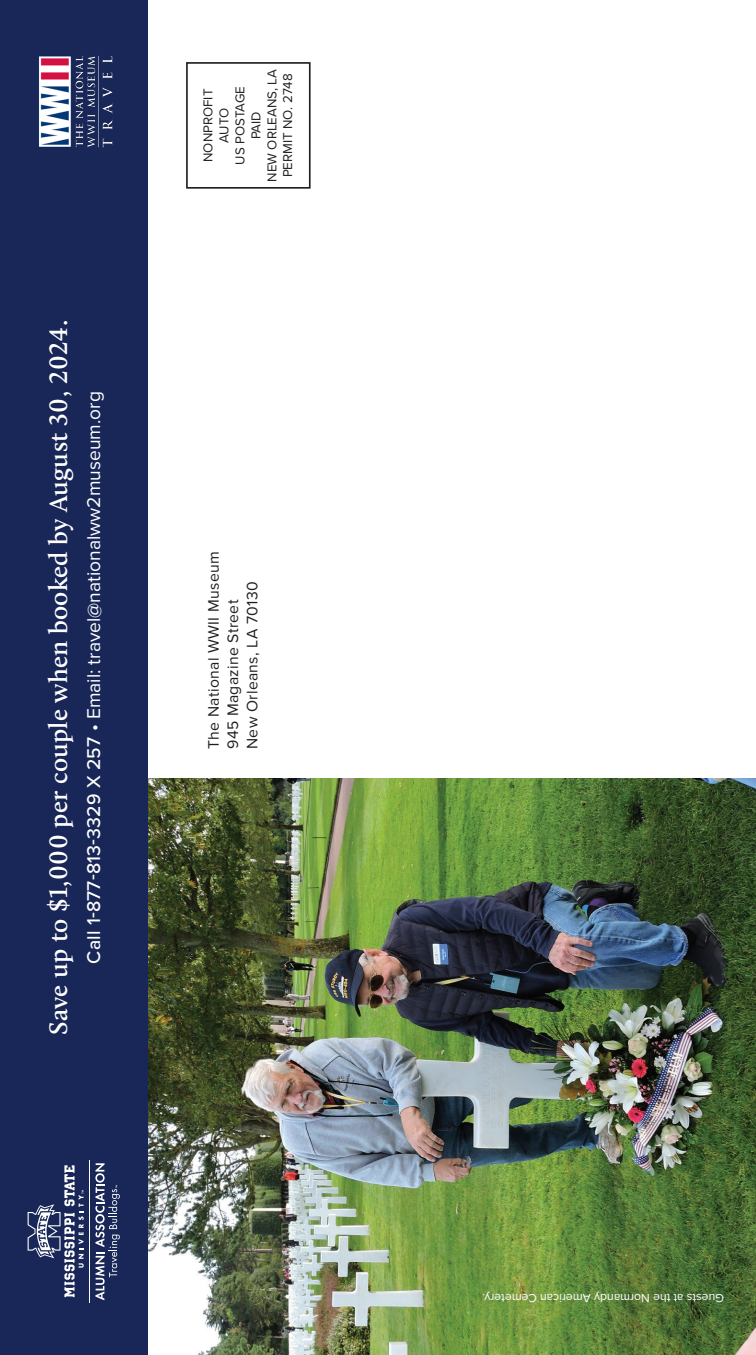
<style>
.page{position:relative;width:756px;height:1355px;background:#fff}
.page>*{position:absolute;margin:0;border:0;box-sizing:border-box;transform-origin:0 0}
.t1{font:600 26.25px "Calluna";letter-spacing:.01em;color:#fff}
.t2{font:19.25px "Proxima Nova";color:#fff}
.t3{font:15.75px "Proxima Nova";letter-spacing:.02em;color:#231f20}
.t4{font:13.3px "Proxima Nova";color:#231f20}
.t5{font:12.25px "Proxima Nova";color:#fff}
.s1{font-weight:500}
</style>
<div class="page">
<div style="left:186px;top:62px;width:125px;height:127px;border:2px solid #231f20"></div>
<img style="left:148px;top:779px;width:608px;height:575px">
<div style="left:0;top:0;width:148px;height:1354px;background:#182757"></div>
<img style="left:39px;top:55px;width:74px;height:93px">
<hr style="left:89px;top:1159px;width:1px;height:143px;background:#fff">
<svg style="left:28px;top:1165px;width:56px;height:132px"></svg>
<svg style="left:95px;top:1163px;width:25px;height:137px"></svg>
<p class="t1" style="left:42px;top:1035px;width:716px;rotate:-90deg">Save up to $1,000 per couple when booked by August 30, 2024.</p>
<p class="t2" style="left:80px;top:963px;width:574px;rotate:-90deg"><span class="s1">Call 1-877-813-3329 X 257 •</span> Email: travel@nationalww2museum.org</p>
<p class="t4" style="left:262px;top:182px;width:114px;rotate:-90deg">NEW ORLEANS, LA</p>
<p class="t4" style="left:278px;top:177px;width:105px;rotate:-90deg">PERMIT NO. 2748</p>
<p class="t4" style="left:230px;top:164px;width:80px;rotate:-90deg">US POSTAGE</p>
<p class="t4" style="left:198px;top:162px;width:75px;rotate:-90deg">NONPROFIT</p>
<p class="t4" style="left:214px;top:143px;width:37px;rotate:-90deg">AUTO</p>
<p class="t4" style="left:246px;top:139px;width:30px;rotate:-90deg">PAID</p>
<p class="t3" style="left:202px;top:749px;width:199px;rotate:-90deg">The National WWII Museum</p>
<p class="t3" style="left:240px;top:749px;width:169px;rotate:-90deg">New Orleans, LA 70130</p>
<p class="t3" style="left:221px;top:749px;width:151px;rotate:-90deg">945 Magazine Street</p>
<p class="t5" style="left:724px;top:1307px;width:243px;rotate:-180deg">Guests at the Normandy American Cemetery.</p>
</div>
